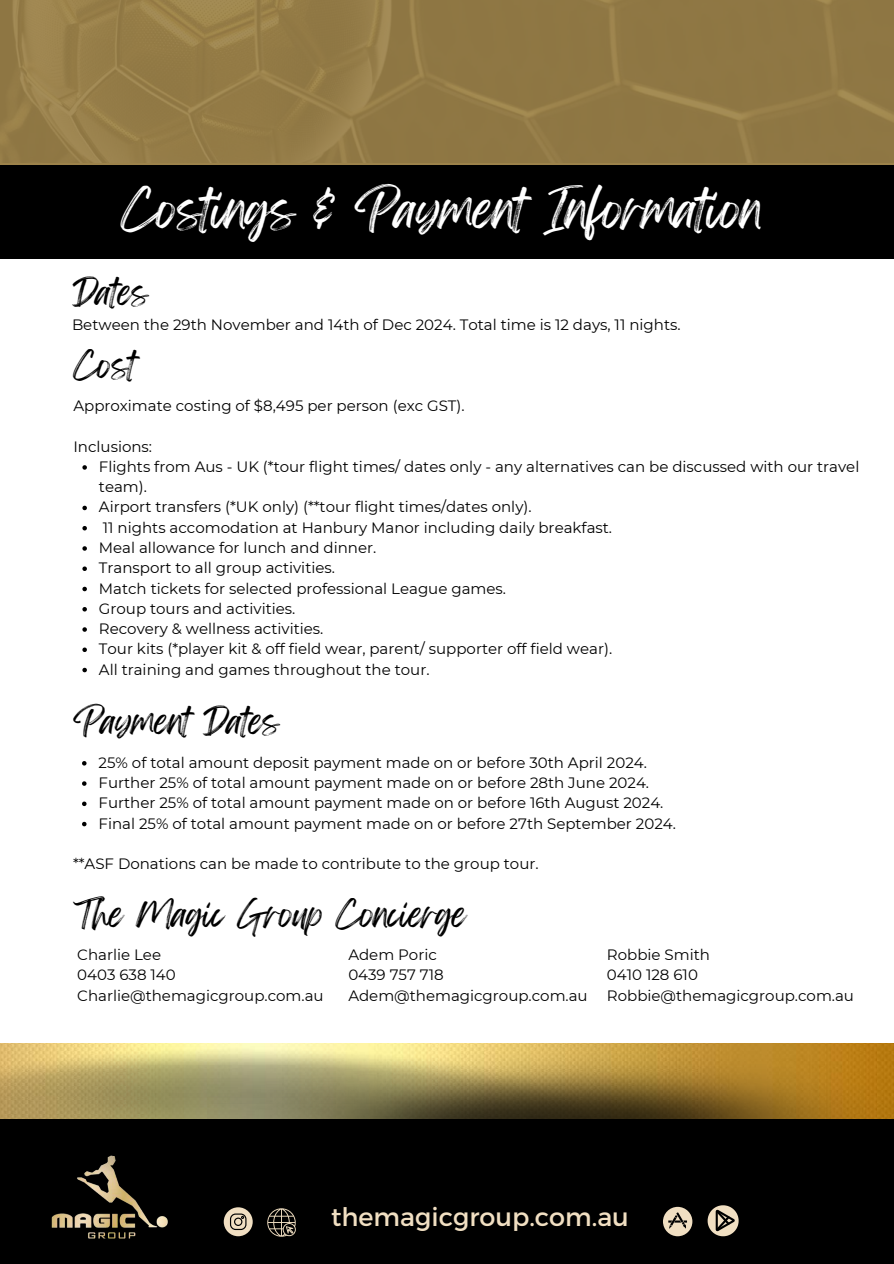
<style>
.page{position:relative;width:894px;height:1264px;background:#fff}
.page>*{position:absolute;margin:0;border:0;box-sizing:border-box;transform-origin:0 0}
.t1{font:45px "Feeling Passionate";color:#fff}
.t2{font:30.75px "Feeling Passionate";color:#000}
.t3{font:25.5px "Montserrat";color:#f1dfc2}
.t4{font:15px/20.2px "Montserrat";color:#000}
</style>
<div class="page">
<div style="left:0;top:1119px;width:893px;height:144px;background:#000"></div>
<svg style="left:224px;top:1207px;width:29px;height:29px"></svg>
<svg style="left:267px;top:1208px;width:28px;height:28px"></svg>
<svg style="left:663px;top:1206px;width:29px;height:30px"></svg>
<svg style="left:707px;top:1205px;width:31px;height:31px"></svg>
<img style="left:51px;top:1187px;width:117px;height:52px">
<img style="left:0;top:1046px;width:207px;height:141px">
<img style="left:207px;top:1044px;width:686px;height:75px">
<img style="left:0;top:0;width:892px;height:162px">
<div style="left:0;top:165px;width:893px;height:94px;background:#000"></div>
<svg style="left:82px;top:465px;width:5px;height:4px"></svg>
<svg style="left:82px;top:505px;width:5px;height:5px"></svg>
<svg style="left:82px;top:526px;width:5px;height:4px"></svg>
<svg style="left:82px;top:546px;width:5px;height:4px"></svg>
<svg style="left:82px;top:566px;width:5px;height:5px"></svg>
<svg style="left:82px;top:586px;width:5px;height:5px"></svg>
<svg style="left:82px;top:607px;width:5px;height:4px"></svg>
<svg style="left:82px;top:627px;width:5px;height:4px"></svg>
<svg style="left:82px;top:647px;width:5px;height:5px"></svg>
<svg style="left:82px;top:667px;width:5px;height:5px"></svg>
<svg style="left:82px;top:761px;width:4px;height:4px"></svg>
<svg style="left:82px;top:781px;width:4px;height:4px"></svg>
<svg style="left:82px;top:801px;width:4px;height:5px"></svg>
<svg style="left:82px;top:821px;width:4px;height:5px"></svg>
<h1 class="t1" style="left:121px;top:173px;width:643px">Costings &amp; Payment Information</h1>
<h2 class="t2" style="left:72px;top:267px;width:78px">Dates</h2>
<p class="t4" style="left:72px;top:315px;width:610px">Between the 29th November and 14th of Dec 2024. Total time is 12 days, 11 nights.</p>
<h2 class="t2" style="left:73px;top:340px;width:64px">Cost</h2>
<p class="t4" style="left:73px;top:395px;width:392px">Approximate costing of $8,495 per person (exc GST).</p>
<p class="t4" style="left:99px;top:436px;width:761px;text-indent:-25px">Inclusions:<br>Flights from Aus - UK (*tour flight times/ dates only - any alternatives can be discussed with our travel team).<br>Airport transfers (*UK only) (**tour flight times/dates only).<br>11 nights accomodation at Hanbury Manor including daily breakfast.<br>Meal allowance for lunch and dinner.<br>Transport to all group activities.<br>Match tickets for selected professional League games.<br>Group tours and activities.<br>Recovery &amp; wellness activities.<br>Tour kits (*player kit &amp; off field wear, parent/ supporter off field wear).<br>All training and games throughout the tour.</p>
<h2 class="t2" style="left:73px;top:696px;width:208px">Payment Dates</h2>
<p class="t4" style="left:98px;top:752px;width:578px">25% of total amount deposit payment made on or before 30th April 2024.<br>Further 25% of total amount payment made on or before 28th June 2024.<br>Further 25% of total amount payment made on or before 16th August 2024.<br>Final 25% of total amount payment made on or before 27th September 2024.</p>
<p class="t4" style="left:73px;top:853px;width:467px">**ASF Donations can be made to contribute to the group tour.</p>
<h2 class="t2" style="left:73px;top:889px;width:394px">The Magic Group Concierge</h2>
<p class="t4" style="left:77px;top:944px;width:248px">Charlie Lee<br>0403 638 140<br>Charlie@themagicgroup.com.au</p>
<p class="t4" style="left:348px;top:944px;width:241px">Adem Poric<br>0439 757 718<br>Adem@themagicgroup.com.au</p>
<p class="t4" style="left:606px;top:944px;width:248px">Robbie Smith<br>0410 128 610<br>Robbie@themagicgroup.com.au</p>
<h3 class="t3" style="left:331px;top:1200px;width:299px">themagicgroup.com.au</h3>
</div>
